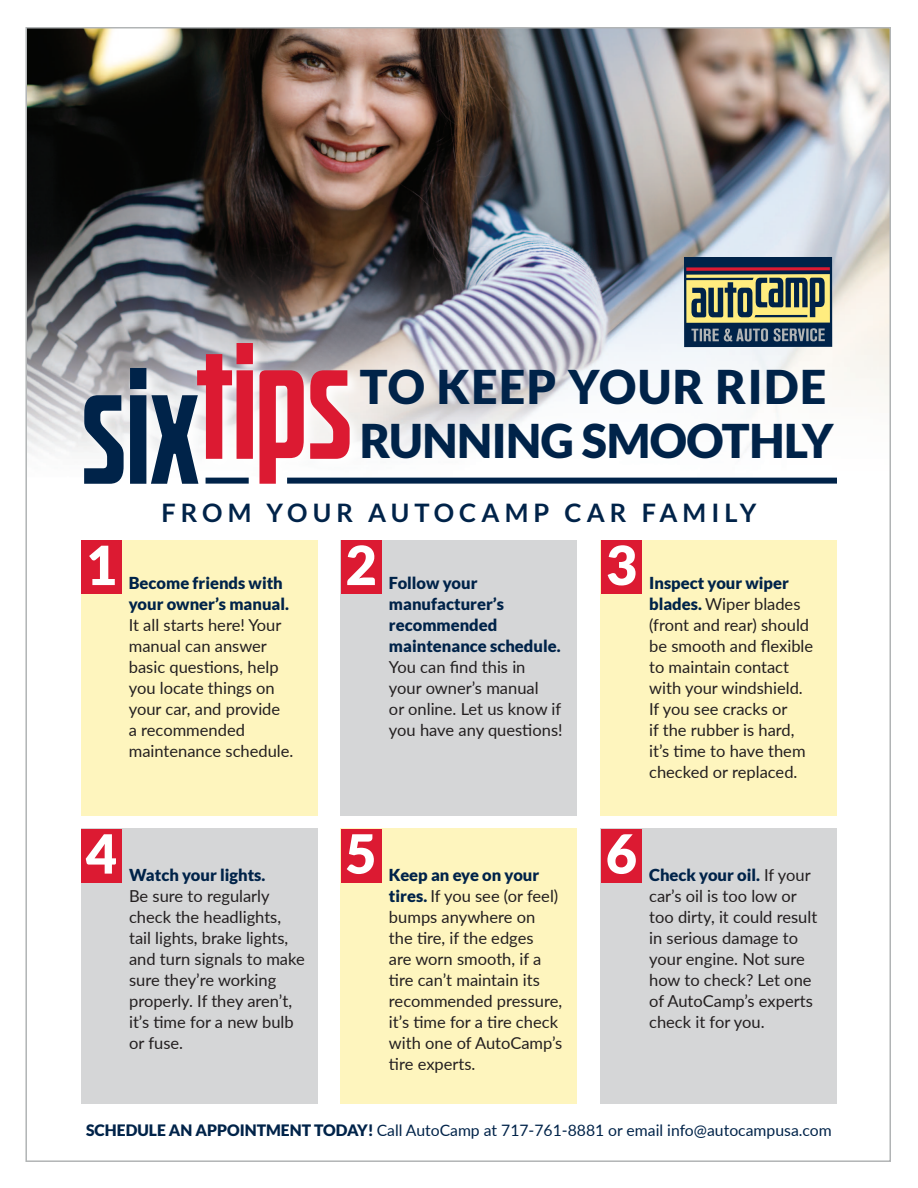
<style>
.page{position:relative;width:918px;height:1188px;background:#fff}
.page>*{position:absolute;margin:0;border:0;box-sizing:border-box;transform-origin:0 0}
.t1{font:700 150px "Bitcrusher Cd Rg";color:#dc1a32}
.t2{font:900 54px "Lato";color:#fff}
.t3{font:900 46.5px/54px "Lato";letter-spacing:-.01em;color:#002349}
.t4{font:700 25.5px "Lato";letter-spacing:.2em;color:#002349}
.t5{font:16.5px/21px "Lato";color:#231f20}
.t6{font:15.75px "Lato";color:#002349}
.s1{color:#002349}
.s2{font-weight:900;color:#002349}
.s3{font-weight:900}
</style>
<div class="page">
<img style="left:28px;top:30px;width:860px;height:327px">
<img style="left:507px;top:357px;width:384px;height:160px">
<svg style="left:684px;top:257px;width:148px;height:90px;background:#5e685f"></svg>
<div style="left:81px;top:540px;width:236px;height:275px;background:#fef5be"></div>
<div style="left:341px;top:540px;width:236px;height:275px;background:#d5d6d7"></div>
<div style="left:601px;top:540px;width:236px;height:275px;background:#fef5be"></div>
<div style="left:81px;top:829px;width:236px;height:275px;background:#d5d6d7"></div>
<div style="left:341px;top:829px;width:236px;height:275px;background:#fef5be"></div>
<div style="left:601px;top:829px;width:236px;height:275px;background:#d5d6d7"></div>
<div style="left:81px;top:540px;width:41px;height:54px;background:#dc1a32"></div>
<img style="left:25px;top:302px;width:482px;height:257px">
<div style="left:206px;top:478px;width:43px;height:6px;background:#002349"></div>
<div style="left:287px;top:478px;width:550px;height:6px;background:#002349"></div>
<div style="left:341px;top:540px;width:40px;height:54px;background:#dc1a32"></div>
<div style="left:601px;top:540px;width:41px;height:54px;background:#dc1a32"></div>
<div style="left:81px;top:829px;width:41px;height:54px;background:#dc1a32"></div>
<div style="left:341px;top:829px;width:40px;height:54px;background:#dc1a32"></div>
<div style="left:601px;top:829px;width:41px;height:54px;background:#dc1a32"></div>
<p class="t1" style="left:81px;top:333px;width:273px"><span class="s1">six</span>tips</p>
<p class="t4" style="left:162px;top:497px;width:597px">FROM YOUR AUTOCAMP CAR FAMILY</p>
<p class="t3" style="left:360px;top:359px;width:475px">TO KEEP YOUR RIDE<br>RUNNING SMOOTHLY</p>
<p class="t2" style="left:86px;top:532px;width:33px">1</p>
<p class="t5" style="left:129px;top:572px;width:166px"><span class="s2">Become friends with your owner’s manual.<br></span>It all starts here! Your manual can answer basic questions, help you locate things on your car, and provide<br>a recommended maintenance schedule.</p>
<p class="t2" style="left:345px;top:532px;width:33px">2</p>
<p class="t2" style="left:606px;top:532px;width:33px">3</p>
<p class="t5" style="left:389px;top:572px;width:175px"><span class="s2">Follow your manufacturer’s recommended maintenance schedule.<br></span>You can find this in<br>your owner’s manual<br>or online. Let us know if you have any questions!</p>
<p class="t5" style="left:649px;top:572px;width:166px"><span class="s2">Inspect your wiper blades.</span> Wiper blades (front and rear) should be smooth and flexible to maintain contact with your windshield.<br>If you see cracks or<br>if the rubber is hard, it’s time to have them checked or replaced.</p>
<p class="t2" style="left:86px;top:820px;width:33px">4</p>
<p class="t2" style="left:345px;top:820px;width:33px">5</p>
<p class="t2" style="left:606px;top:820px;width:33px">6</p>
<p class="t5" style="left:129px;top:864px;width:177px"><span class="s2">Watch your lights.<br></span>Be sure to regularly check the headlights, tail lights, brake lights, and turn signals to make sure they’re working properly. If they aren’t, it’s time for a new bulb or fuse.</p>
<p class="t5" style="left:389px;top:864px;width:175px"><span class="s2">Keep an eye on your tires.</span> If you see (or feel) bumps anywhere on the tire, if the edges<br>are worn smooth, if a tire can’t maintain its recommended pressure, it’s time for a tire check with one of AutoCamp’s tire experts.</p>
<p class="t5" style="left:649px;top:864px;width:170px"><span class="s2">Check your oil.</span> If your car’s oil is too low or too dirty, it could result in serious damage to your engine. Not sure how to check? Let one of AutoCamp’s experts check it for you.</p>
<p class="t6" style="left:86px;top:1121px;width:747px"><span class="s3">SCHEDULE AN APPOINTMENT TODAY!</span> Call AutoCamp at 717-761-8881 or email info@autocampusa.com</p>
</div>
